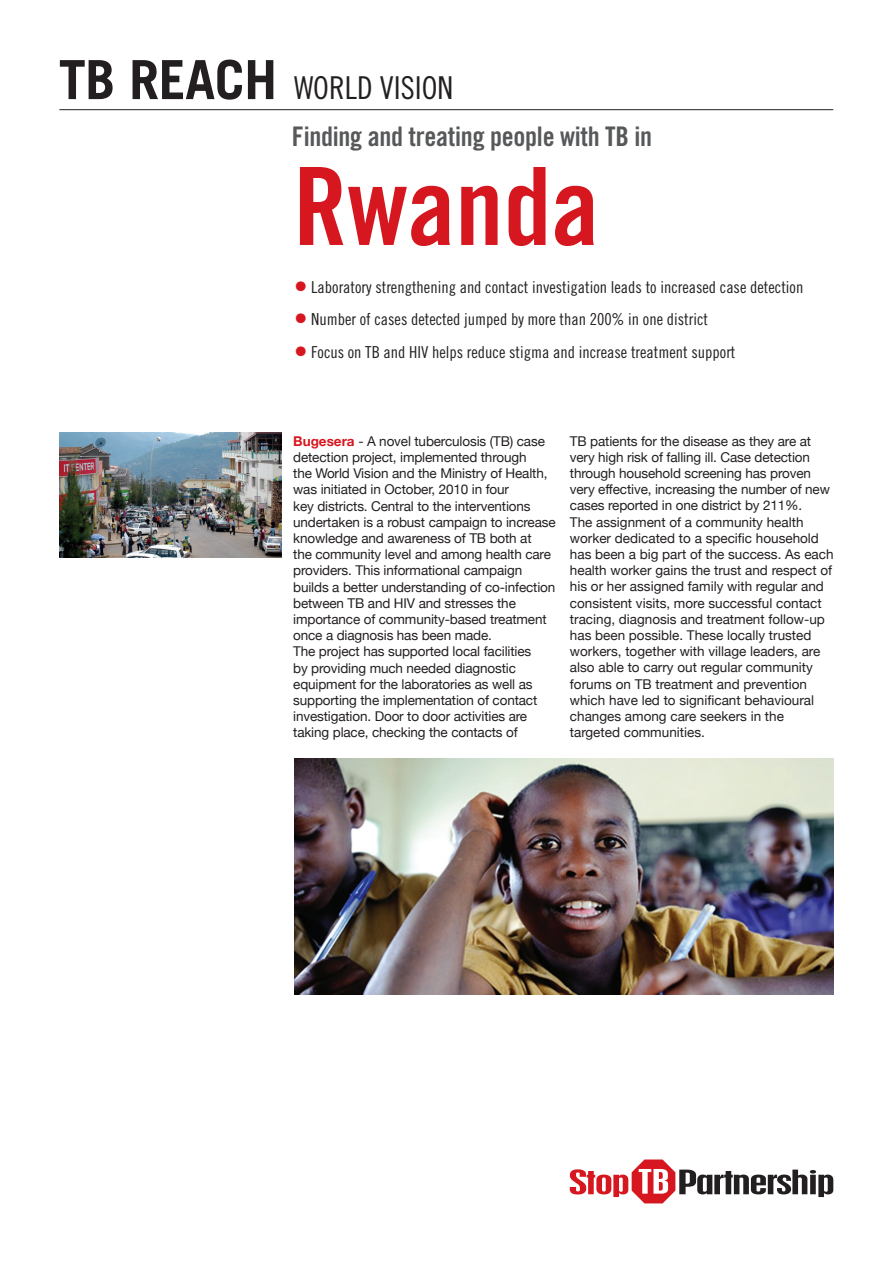
<style>
.page{position:relative;width:893px;height:1263px;background:#fff}
.page>*{position:absolute;margin:0;border:0;box-sizing:border-box;transform-origin:0 0}
.t1{font:108px "Trade Gothic Bold Cond Twenty";color:#d7171f}
.t2{font:700 54px "Trade Gothic";letter-spacing:-.01em;color:#231f20}
.t3{font:31.5px "Trade Gothic Cond Eighteen";color:#231f20}
.t4{font:27px "Trade Gothic Bold Cond Twenty";letter-spacing:-.01em;color:#57585a}
.t5{font:16.5px "Trade Gothic Cond Eighteen";color:#231f20}
.t6{font:13.5px/16.2px "Helvetica Neue";letter-spacing:-.01em;color:#231f20}
.s1{font-size:27px;color:#d7171f}
.s2{font-weight:700;color:#d7171f}
</style>
<div class="page">
<svg style="left:570px;top:1159px;width:263px;height:44px"></svg>
<hr style="left:59px;top:109px;width:774px;height:1px;background:#231f20">
<img style="left:60px;top:433px;width:222px;height:124px">
<img style="left:294px;top:758px;width:540px;height:236px">
<h2 class="t2" style="left:59px;top:47px;width:220px">TB REACH</h2>
<h3 class="t3" style="left:294px;top:69px;width:161px">WORLD VISION</h3>
<h3 class="t4" style="left:292px;top:120px;width:362px">Finding and treating people with TB in</h3>
<h1 class="t1" style="left:293px;top:141px;width:307px">Rwanda</h1>
<p class="t5" style="left:294px;top:277px;width:511px"><span class="s1">•</span> Laboratory strengthening and contact investigation leads to increased case detection</p>
<p class="t5" style="left:294px;top:310px;width:415px"><span class="s1">•</span> Number of cases detected jumped by more than 200% in one district</p>
<p class="t5" style="left:294px;top:342px;width:443px"><span class="s1">•</span> Focus on TB and HIV helps reduce stigma and increase treatment support</p>
<p class="t6" style="left:293px;top:433px;width:264px"><span class="s2">Bugesera</span> - A novel tuberculosis (TB) case detection project, implemented through<br>the World Vision and the Ministry of Health, was initiated in October, 2010 in four<br>key districts. Central to the interventions undertaken is a robust campaign to increase knowledge and awareness of TB both at<br>the community level and among health care providers. This informational campaign builds a better understanding of co-infection between TB and HIV and stresses the importance of community-based treatment once a diagnosis has been made.<br>The project has supported local facilities<br>by providing much needed diagnostic equipment for the laboratories as well as supporting the implementation of contact investigation. Door to door activities are taking place, checking the contacts of</p>
<p class="t6" style="left:570px;top:432px;width:265px">TB patients for the disease as they are at very high risk of falling ill. Case detection through household screening has proven very effective, increasing the number of new cases reported in one district by 211%.<br>The assignment of a community health worker dedicated to a specific household has been a big part of the success. As each health worker gains the trust and respect of his or her assigned family with regular and consistent visits, more successful contact tracing, diagnosis and treatment follow-up has been possible. These locally trusted workers, together with village leaders, are also able to carry out regular community forums on TB treatment and prevention which have led to significant behavioural changes among care seekers in the targeted communities.</p>
</div>
